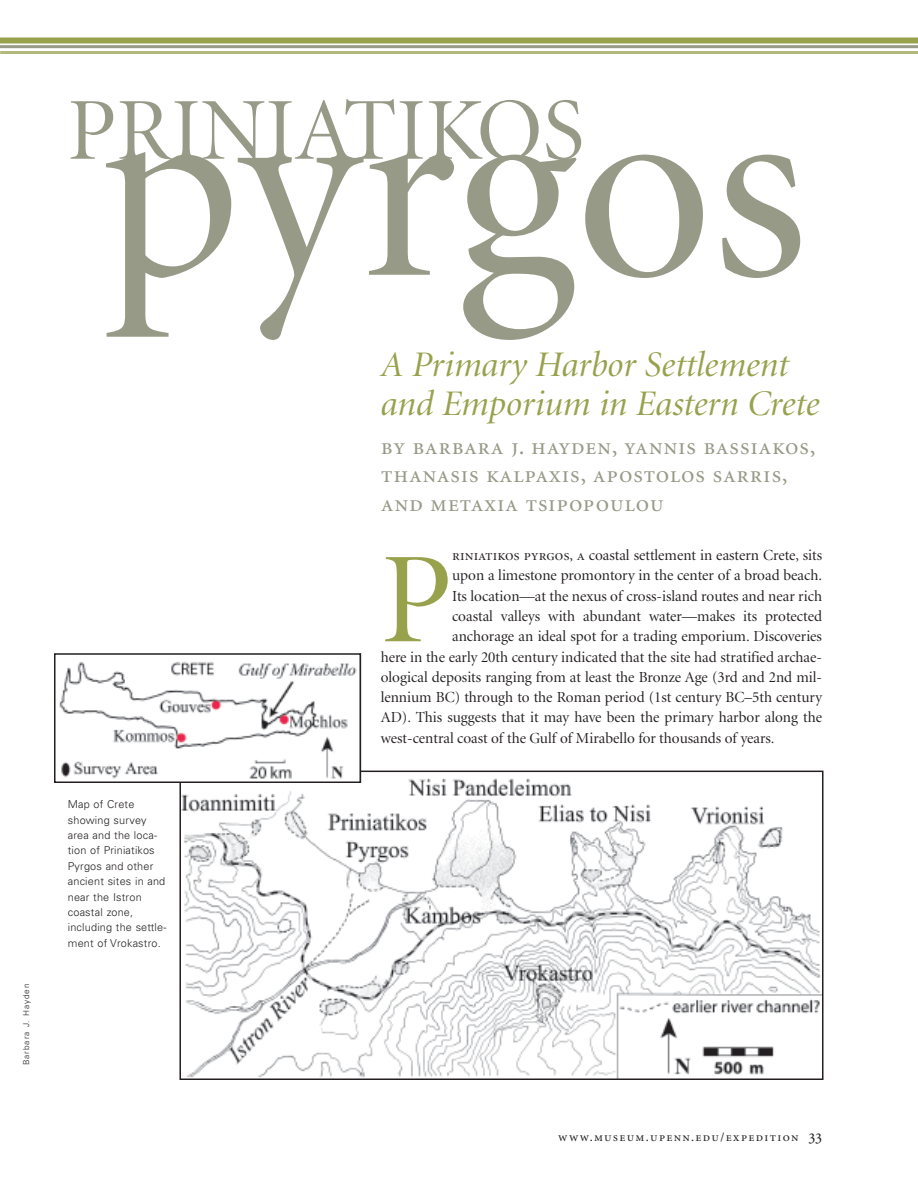
<style>
.page{position:relative;width:918px;height:1188px;background:#fff}
.page>*{position:absolute;margin:0;border:0;box-sizing:border-box;transform-origin:0 0}
.t1{font:269.4px "Minion Display";color:#979a87}
.t2{font:129.45px "Minion Display";color:#98a14c}
.t3{font:88.5px "Minion Display";color:#979a87}
.t4{font:italic 36px/39px "Minion Display";color:#98a14c}
.t5{font:24px/28.5px "Minion Regular SC";letter-spacing:.025em;color:#979a87}
.t6{font:15.3px "Minion Display";color:#231f20}
.t7{font:12.75px "Minion Regular SC";letter-spacing:.1em;color:#231f20}
.t8{font:300 10.8px/15.3px "Univers";letter-spacing:.015em;color:#231f20}
.t9{font:300 8.25px "Univers";letter-spacing:.11em;color:#231f20}
.s1{font-family:"Minion Display Regular SC"}
.s2{font-size:16.5px}
</style>
<div class="page">
<img style="left:182px;top:774px;width:639px;height:303px">
<div style="left:179px;top:771px;width:645px;height:309px;border:2px solid #231f20"></div>
<img style="left:59px;top:661px;width:299px;height:119px">
<div style="left:54px;top:653px;width:307px;height:130px;border:2px solid #231f20"></div>
<hr style="left:0;top:45px;width:918px;height:3px;background:#979a87">
<hr style="left:0;top:51px;width:918px;height:3px;background:#b3b87b">
<div style="left:0;top:38px;width:918px;height:6px;background:#98a14c"></div>
<p class="t9" style="left:23px;top:1065px;width:83px;rotate:-90deg">Barbara J. Hayden</p>
<h3 class="t3" style="left:67px;top:96px;width:518px">PRINIATIKOS</h3>
<h1 class="t1" style="left:101px;top:83px;width:707px">pyrgos</h1>
<h3 class="t4" style="left:381px;top:347px;width:440px">A Primary Harbor Settlement and Emporium in Eastern Crete</h3>
<h3 class="t5" style="left:381px;top:433px;width:436px">by barbara j. hayden, yannis bassiakos, thanasis kalpaxis, apostolos sarris, and metaxia tsipopoulou</h3>
<p class="t8" style="left:68px;top:798px;width:100px">Map of Crete showing survey area and the loca&shy;tion of Priniatikos<br>Pyrgos and other ancient sites in and near the Istron coastal zone, including the settle&shy;ment of Vrokastro.</p>
<p class="t6" style="left:452px;top:549px;width:371px"><span class="s1">riniatikos pyrgos, a</span> coastal settlement in eastern Crete, sits</p>
<p class="t6" style="left:452px;top:570px;width:371px">upon a limestone promontory in the center of a broad beach.</p>
<p class="t6" style="left:452px;top:590px;width:371px">Its location—at the nexus of cross-island routes and near rich</p>
<p class="t6" style="left:452px;top:610px;width:371px">coastal valleys with abundant water—makes its protected</p>
<p class="t6" style="left:452px;top:630px;width:371px">anchorage an ideal spot for a trading emporium. Discoveries</p>
<p class="t6" style="left:381px;top:651px;width:443px">here in the early 20th century indicated that the site had stratified archae-</p>
<p class="t6" style="left:381px;top:671px;width:443px">ological deposits ranging from at least the Bronze Age (3rd and 2nd mil-</p>
<p class="t6" style="left:381px;top:691px;width:443px">lennium BC) through to the Roman period (1st century BC–5th century</p>
<p class="t6" style="left:381px;top:711px;width:443px">AD). This suggests that it may have been the primary harbor along the</p>
<p class="t6" style="left:381px;top:732px;width:395px">west-central coast of the Gulf of Mirabello for thousands of years.</p>
<h2 class="t2" style="left:381px;top:549px;width:73px">P</h2>
<p class="t7" style="left:558px;top:1132px;width:265px">www.museum.upenn.edu/expedition <span class="s2">33</span></p>
</div>
